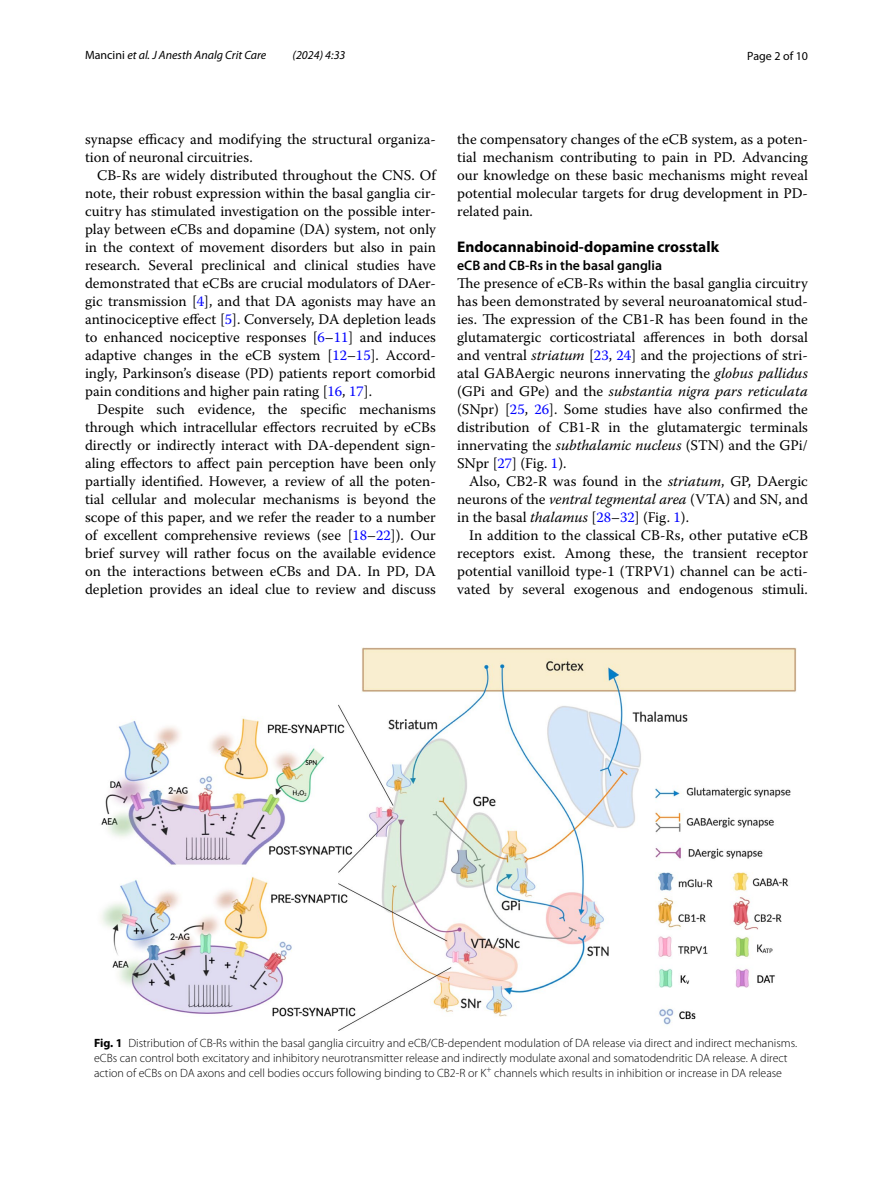
<style>
.page{position:relative;width:893px;height:1187px;background:#fff}
.page>*{position:absolute;margin:0;border:0;box-sizing:border-box;transform-origin:0 0}
.t1{font:700 15.45px "Myriad Pro";color:#000}
.t2{font:14.7px/18px "Warnock Pro";color:#000;text-align:justify}
.t3{font:600 13.8px "Myriad Pro";color:#000}
.t4{font:300 12px/15px "Myriad Pro";color:#000}
.t5{font:italic 12px "Myriad Pro";color:#000}
.t6{font:12px "Myriad Pro";color:#000}
.s1{font-style:normal}
.s2{color:#00f}
.s3{font-style:italic}
.s4{font-weight:700}
</style>
<div class="page">
<img style="left:101px;top:647px;width:696px;height:384px">
<p class="t5" style="left:85px;top:48px;width:183px"><span class="s1">Mancini</span> et al. J Anesth Analg Crit Care</p>
<p class="t5" style="left:293px;top:48px;width:54px">(2024) 4:33</p>
<p class="t6" style="left:747px;top:48px;width:62px">Page 2 of 10</p>
<p class="t2" style="left:85px;top:130px;width:352px">synapse efficacy and modifying the structural organiza&shy;tion of neuronal circuitries.</p>
<p class="t2" style="left:85px;top:166px;width:352px;text-indent:12px">CB-Rs are widely distributed throughout the CNS. Of note, their robust expression within the basal ganglia cir&shy;cuitry has stimulated investigation on the possible inter&shy;play between eCBs and dopamine (DA) system, not only in the context of movement disorders but also in pain research. Several preclinical and clinical studies have demonstrated that eCBs are crucial modulators of DAer&shy;gic transmission [<span class="s2">4</span>], and that DA agonists may have an antinociceptive effect [<span class="s2">5</span>]. Conversely, DA depletion leads to enhanced nociceptive responses [<span class="s2">6</span>–<span class="s2">11</span>] and induces adaptive changes in the eCB system [<span class="s2">12</span>–<span class="s2">15</span>]. Accord&shy;ingly, Parkinson’s disease (PD) patients report comorbid pain conditions and higher pain rating [<span class="s2">16</span>, <span class="s2">17</span>].</p>
<p class="t2" style="left:85px;top:400px;width:352px;text-indent:12px">Despite such evidence, the specific mechanisms through which intracellular effectors recruited by eCBs directly or indirectly interact with DA-dependent sign&shy;aling effectors to affect pain perception have been only partially identified. However, a review of all the poten&shy;tial cellular and molecular mechanisms is beyond the scope of this paper, and we refer the reader to a number of excellent comprehensive reviews (see [<span class="s2">18</span>–<span class="s2">22</span>]). Our brief survey will rather focus on the available evidence on the interactions between eCBs and DA. In PD, DA depletion provides an ideal clue to review and discuss</p>
<p class="t2" style="left:457px;top:130px;width:352px">the compensatory changes of the eCB system, as a poten&shy;tial mechanism contributing to pain in PD. Advancing our knowledge on these basic mechanisms might reveal potential molecular targets for drug development in PD&shy;related pain.</p>
<p class="t1" style="left:457px;top:236px;width:263px">Endocannabinoid‑dopamine crosstalk</p>
<p class="t3" style="left:457px;top:256px;width:206px">eCB and CB‑Rs in the basal ganglia</p>
<p class="t2" style="left:457px;top:274px;width:352px">The presence of eCB-Rs within the basal ganglia circuitry has been demonstrated by several neuroanatomical stud&shy;ies. The expression of the CB1-R has been found in the glutamatergic corticostriatal afferences in both dorsal and ventral <span class="s3">striatum</span> [<span class="s2">23</span>, <span class="s2">24</span>] and the projections of stri&shy;atal GABAergic neurons innervating the <span class="s3">globus pallidus </span>(GPi and GPe) and the <span class="s3">substantia nigra pars reticulata </span>(SNpr) [<span class="s2">25</span>, <span class="s2">26</span>]. Some studies have also confirmed the distribution of CB1-R in the glutamatergic terminals innervating the <span class="s3">subthalamic nucleus</span> (STN) and the GPi/ SNpr [<span class="s2">27</span>] (Fig. <span class="s2">1</span>).</p>
<p class="t2" style="left:457px;top:472px;width:352px;text-indent:12px">Also, CB2-R was found in the <span class="s3">striatum</span>, GP, DAergic neurons of the <span class="s3">ventral tegmental area</span> (VTA) and SN, and in the basal <span class="s3">thalamus</span> [<span class="s2">28</span>–<span class="s2">32</span>] (Fig. <span class="s2">1</span>).</p>
<p class="t2" style="left:457px;top:526px;width:352px;text-indent:12px">In addition to the classical CB-Rs, other putative eCB receptors exist. Among these, the transient receptor potential vanilloid type-1 (TRPV1) channel can be acti&shy;vated by several exogenous and endogenous stimuli.</p>
<p class="t4" style="left:94px;top:1035px;width:705px"><span class="s4">Fig. 1</span> Distribution of CB-Rs within the basal ganglia circuitry and eCB/CB-dependent modulation of DA release via direct and indirect mechanisms. eCBs can control both excitatory and inhibitory neurotransmitter release and indirectly modulate axonal and somatodendritic DA release. A direct action of eCBs on DA axons and cell bodies occurs following binding to CB2-R or -K<sup>+</sup> channels which results in inhibition or increase in DA release</p>
</div>
